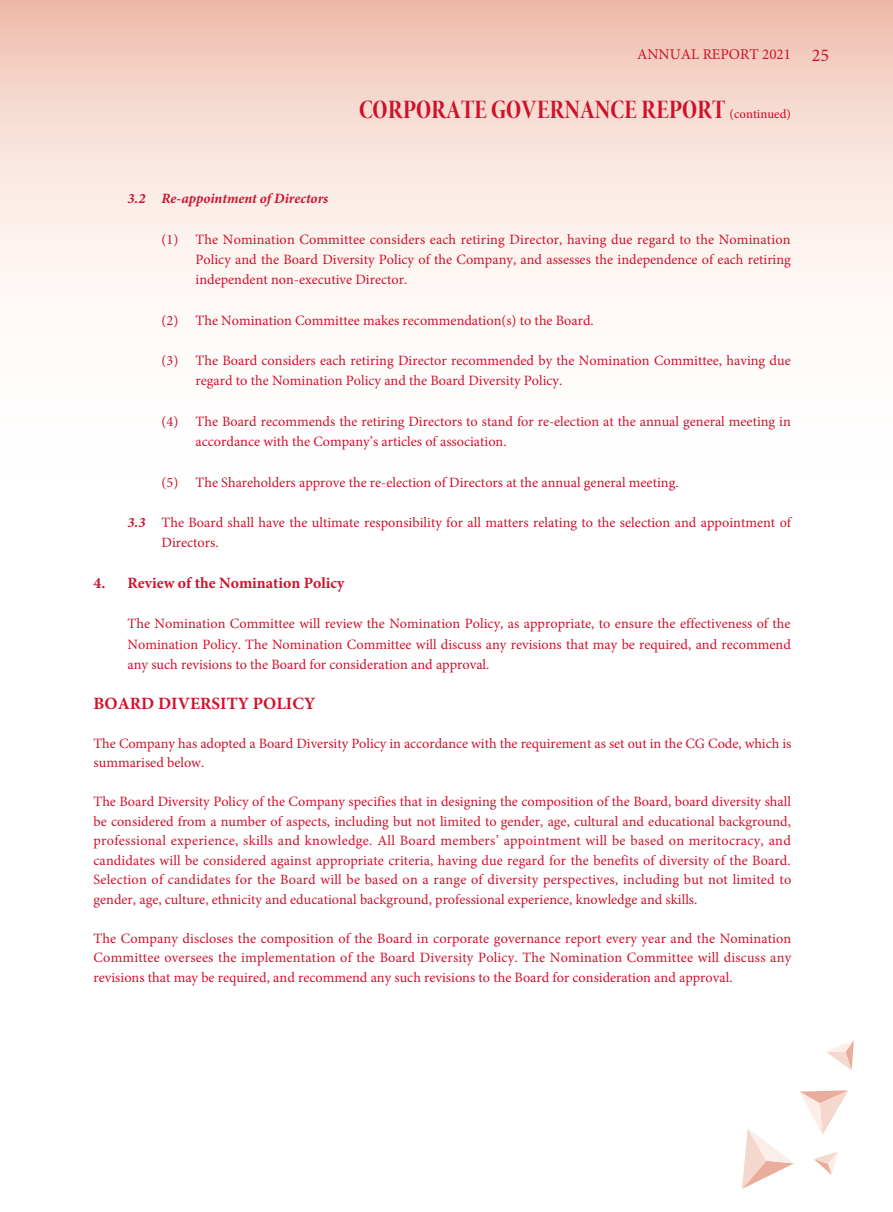
<style>
.page{position:relative;width:893px;height:1212px;background:#fff}
.page>*{position:absolute;margin:0;border:0;box-sizing:border-box;transform-origin:0 0}
.t1{font:27px "Minion Pro Bold Cn Disp";color:#cf122c}
.t2{font:700 17.25px "Minion Pro";color:#cf122c}
.t3{font:700 15.75px "Minion Pro";color:#cf122c}
.t4{font:15px "Minion Pro";color:#cf122c}
.t5{font:14.25px/19.5px "Minion Pro";color:#cf122c;text-align:justify}
.t6{font:italic 700 14.25px "Minion Pro";color:#cf122c}
.s1{font-size:18px}
.s2{font-family:"Minion Pro";font-weight:500;font-size:12.75px}
.s3{font-weight:700;font-style:italic}
</style>
<div class="page">
<svg style="left:0;top:0;width:893px;height:289px"></svg>
<svg style="left:742px;top:1090px;width:106px;height:99px"></svg>
<svg style="left:826px;top:1040px;width:28px;height:30px"></svg>
<p class="t4" style="left:637px;top:44px;width:194px">ANNUAL REPORT 2021 <span class="s1">25</span></p>
<h1 class="t1" style="left:359px;top:92px;width:433px">CORPORATE GOVERNANCE REPORT <span class="s2">(continued)</span></h1>
<p class="t6" style="left:128px;top:188px;width:202px">3.2 Re-appointment of Directors</p>
<p class="t5" style="left:196px;top:229px;width:597px;line-height:20.2px;text-indent:-34px">(1) The Nomination Committee considers each retiring Director, having due regard to the Nomination Policy and the Board Diversity Policy of the Company, and assesses the independence of each retiring independent non-executive Director.</p>
<p class="t5" style="left:162px;top:310px;width:434px">(2) The Nomination Committee makes recommendation(s) to the Board.</p>
<p class="t5" style="left:196px;top:350px;width:597px;line-height:20.2px;text-indent:-34px">(3) The Board considers each retiring Director recommended by the Nomination Committee, having due regard to the Nomination Policy and the Board Diversity Policy.</p>
<p class="t5" style="left:196px;top:411px;width:597px;line-height:20.2px;text-indent:-34px">(4) The Board recommends the retiring Directors to stand for re-election at the annual general meeting in accordance with the Company’s articles of association.</p>
<p class="t5" style="left:162px;top:472px;width:518px">(5) The Shareholders approve the re-election of Directors at the annual general meeting.</p>
<p class="t5" style="left:162px;top:512px;width:631px;line-height:20.2px;text-indent:-34px"><span class="s3">3.3</span> The Board shall have the ultimate responsibility for all matters relating to the selection and appointment of<br>Directors.</p>
<p class="t3" style="left:94px;top:572px;width:252px">4. Review of the Nomination Policy</p>
<p class="t5" style="left:128px;top:614px;width:665px;line-height:20.2px">The Nomination Committee will review the Nomination Policy, as appropriate, to ensure the effectiveness of the Nomination Policy. The Nomination Committee will discuss any revisions that may be required, and recommend any such revisions to the Board for consideration and approval.</p>
<p class="t2" style="left:94px;top:691px;width:223px">BOARD DIVERSITY POLICY</p>
<p class="t5" style="left:94px;top:733px;width:699px">The Company has adopted a Board Diversity Policy in accordance with the requirement as set out in the CG Code, which is summarised below.</p>
<p class="t5" style="left:94px;top:792px;width:699px">The Board Diversity Policy of the Company specifies that in designing the composition of the Board, board diversity shall be considered from a number of aspects, including but not limited to gender, age, cultural and educational background, professional experience, skills and knowledge. All Board members’ appointment will be based on meritocracy, and candidates will be considered against appropriate criteria, having due regard for the benefits of diversity of the Board.<br>Selection of candidates for the Board will be based on a range of diversity perspectives, including but not limited to gender, age, culture, ethnicity and educational background, professional experience, knowledge and skills.</p>
<p class="t5" style="left:94px;top:928px;width:699px">The Company discloses the composition of the Board in corporate governance report every year and the Nomination Committee oversees the implementation of the Board Diversity Policy. The Nomination Committee will discuss any revisions that may be required, and recommend any such revisions to the Board for consideration and approval.</p>
</div>
